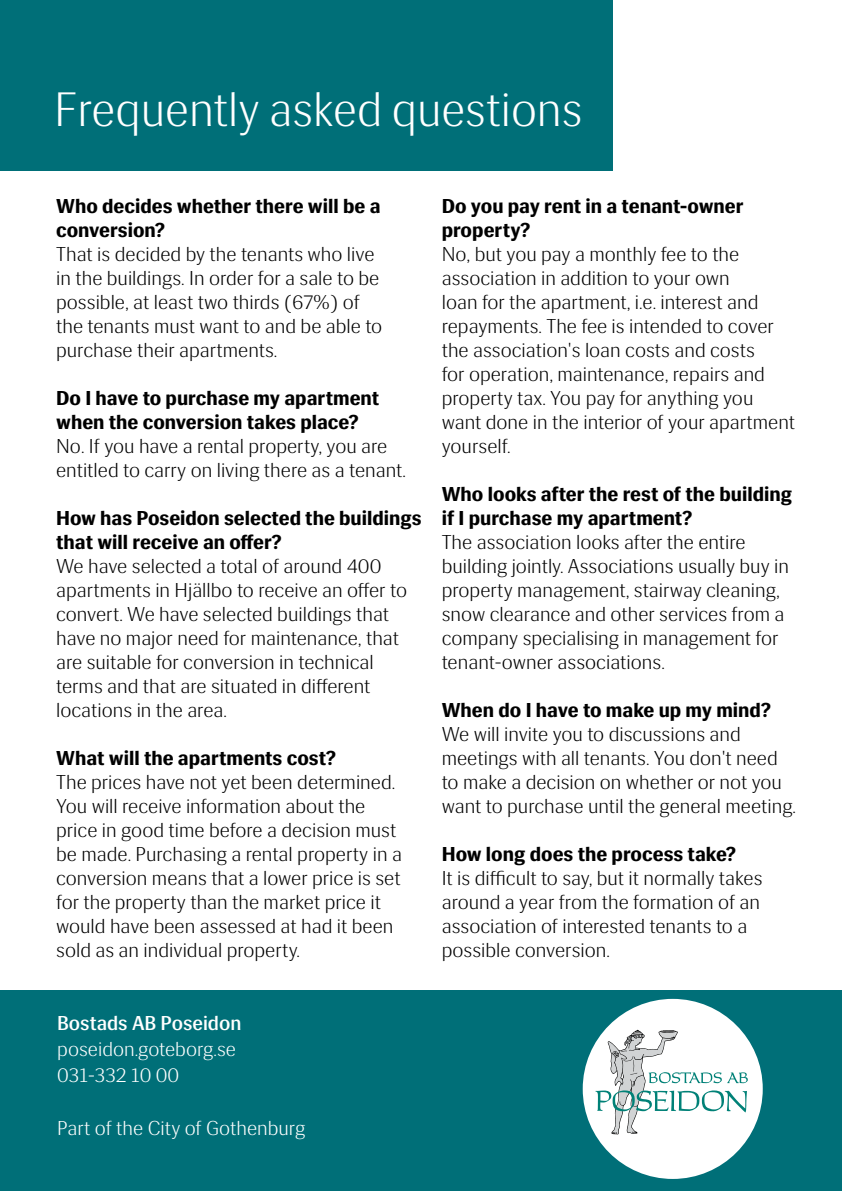
<style>
.page{position:relative;width:842px;height:1191px;background:#fff}
.page>*{position:absolute;margin:0;border:0;box-sizing:border-box;transform-origin:0 0}
.t1{font:300 48px "Siri";color:#fff}
.t2{font:300 20px/24px "Siri";color:#000}
.t3{font:700 20px/24px "Siri";color:#000}
.t4{font:300 20px/26px "Siri";color:#fff}
.t5{font:500 20px "Siri";color:#fff}
</style>
<div class="page">
<div style="left:0;top:990px;width:842px;height:201px;background:#006f78"></div>
<div style="left:0;top:0;width:612px;height:170px;background:#006f78"></div>
<div style="left:583px;top:999px;width:180px;height:180px;background:#fff;border-radius:50%"></div>
<svg style="left:595px;top:1029px;width:153px;height:105px"></svg>
<h1 class="t1" style="left:54px;top:83px;width:530px">Frequently asked questions</h1>
<p class="t3" style="left:56px;top:194px;width:326px">Who decides whether there will be a conversion?</p>
<p class="t2" style="left:56px;top:242px;width:328px">That is decided by the tenants who live in the buildings. In order for a sale to be possible, at least two thirds (67%) of the tenants must want to and be able to purchase their apartments.</p>
<p class="t3" style="left:56px;top:386px;width:324px">Do I have to purchase my apartment when the conversion takes place?</p>
<p class="t2" style="left:56px;top:434px;width:351px">No. If you have a rental property, you are entitled to carry on living there as a tenant.</p>
<p class="t3" style="left:56px;top:506px;width:367px">How has Poseidon selected the buildings that will receive an offer?</p>
<p class="t2" style="left:56px;top:554px;width:352px">We have selected a total of around 400 apartments in Hjällbo to receive an offer to convert. We have selected buildings that have no major need for maintenance, that are suitable for conversion in technical terms and that are situated in different locations in the area.</p>
<p class="t3" style="left:56px;top:746px;width:281px">What will the apartments cost?</p>
<p class="t2" style="left:56px;top:770px;width:347px">The prices have not yet been determined.<br>You will receive information about the price in good time before a decision must be made. Purchasing a rental property in a conversion means that a lower price is set for the property than the market price it would have been assessed at had it been sold as an individual property.</p>
<p class="t3" style="left:442px;top:194px;width:303px">Do you pay rent in a tenant-owner property?</p>
<p class="t2" style="left:442px;top:242px;width:355px">No, but you pay a monthly fee to the association in addition to your own<br>loan for the apartment, i.e. interest and repayments. The fee is intended to cover the association's loan costs and costs<br>for operation, maintenance, repairs and property tax. You pay for anything you want done in the interior of your apartment yourself.</p>
<p class="t3" style="left:442px;top:482px;width:352px">Who looks after the rest of the building if I purchase my apartment?</p>
<p class="t2" style="left:442px;top:530px;width:349px">The association looks after the entire building jointly. Associations usually buy in property management, stairway cleaning, snow clearance and other services from a company specialising in management for tenant-owner associations.</p>
<p class="t3" style="left:442px;top:698px;width:331px">When do I have to make up my mind?</p>
<p class="t2" style="left:442px;top:722px;width:356px">We will invite you to discussions and meetings with all tenants. You don't need to make a decision on whether or not you want to purchase until the general meeting.</p>
<p class="t3" style="left:442px;top:842px;width:296px">How long does the process take?</p>
<p class="t2" style="left:442px;top:866px;width:322px">It is difficult to say, but it normally takes around a year from the formation of an association of interested tenants to a possible conversion.</p>
<p class="t5" style="left:57px;top:1012px;width:186px">Bostads AB Poseidon</p>
<p class="t4" style="left:57px;top:1036px;width:180px">poseidon.goteborg.se<br>031-332 10 00</p>
<p class="t4" style="left:57px;top:1114px;width:250px">Part of the City of Gothenburg</p>
</div>
